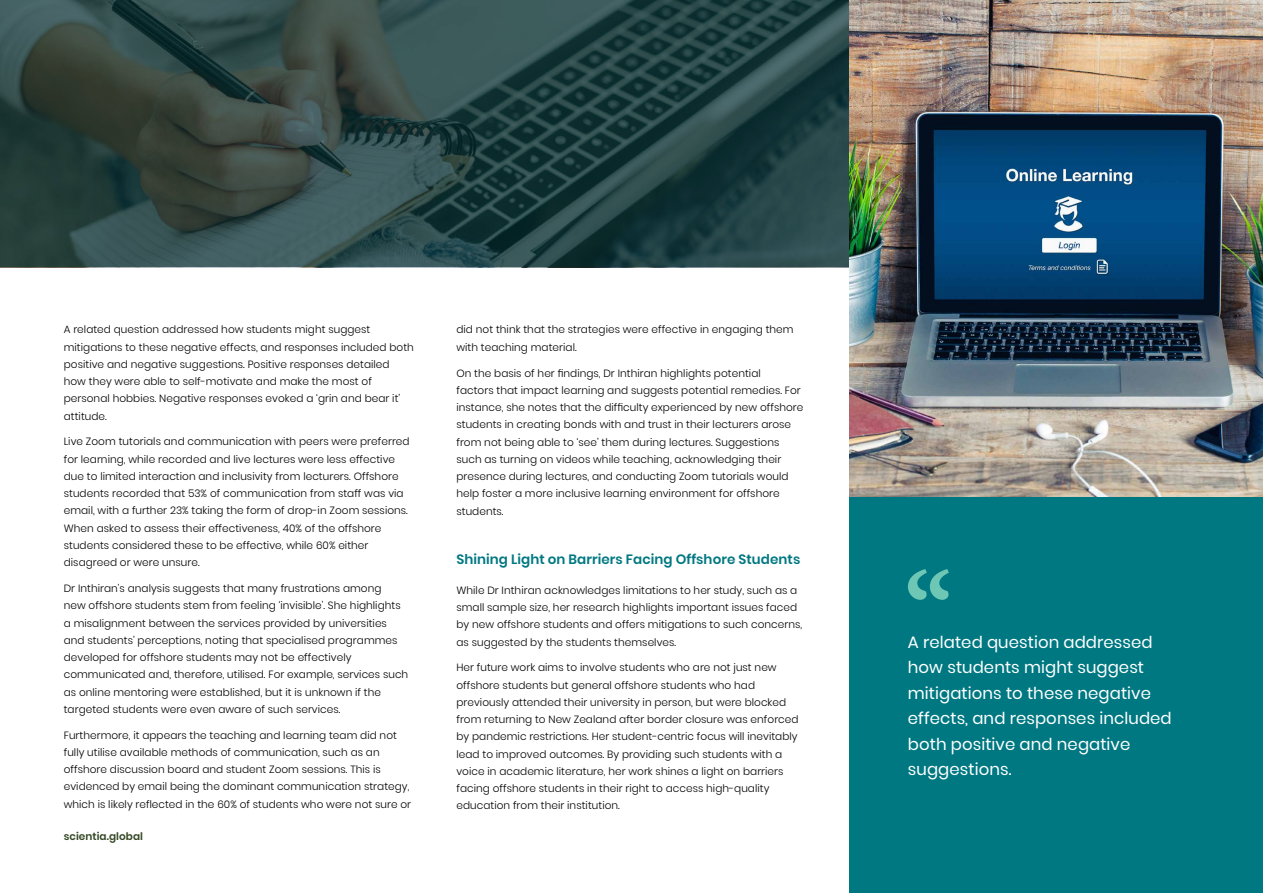
<style>
.page{position:relative;width:1263px;height:893px;background:#fff}
.page>*{position:absolute;margin:0;border:0;box-sizing:border-box;transform-origin:0 0}
.t1{font:16.5px/25.5px "Poppins";letter-spacing:.005em;color:#fff}
.t2{font:600 13.5px "Poppins";letter-spacing:.005em;color:#007882}
.t3{font:300 10.5px/17.2px "Poppins";letter-spacing:.005em;color:#000}
.t4{font:600 10.5px "Poppins";letter-spacing:.005em;color:#334724}
</style>
<div class="page">
<svg style="left:0;top:0;width:849px;height:267px;background:#2c4645"></svg>
<img style="left:849px;top:0;width:414px;height:497px">
<div style="left:849px;top:497px;width:414px;height:396px;background:#007882"></div>
<svg style="left:908px;top:569px;width:41px;height:31px"></svg>
<p class="t3" style="left:64px;top:321px;width:352px">A related question addressed how students might suggest mitigations to these negative effects, and responses included both positive and negative suggestions. Positive responses detailed how they were able to self-motivate and make the most of personal hobbies. Negative responses evoked a ‘grin and bear it’ attitude.</p>
<p class="t3" style="left:64px;top:433px;width:347px">Live Zoom tutorials and communication with peers were preferred for learning, while recorded and live lectures were less effective due to limited interaction and inclusivity from lecturers. Offshore students recorded that 53% of communication from staff was via email, with a further 23% taking the form of drop-in Zoom sessions.<br>When asked to assess their effectiveness, 40% of the offshore students considered these to be effective, while 60% either disagreed or were unsure.</p>
<p class="t3" style="left:64px;top:580px;width:346px">Dr Inthiran’s analysis suggests that many frustrations among<br>new offshore students stem from feeling ‘invisible’. She highlights a misalignment between the services provided by universities and students’ perceptions, noting that specialised programmes developed for offshore students may not be effectively communicated and, therefore, utilised. For example, services such as online mentoring were established, but it is unknown if the targeted students were even aware of such services.</p>
<p class="t3" style="left:64px;top:726px;width:349px">Furthermore, it appears the teaching and learning team did not fully utilise available methods of communication, such as an offshore discussion board and student Zoom sessions. This is evidenced by email being the dominant communication strategy, which is likely reflected in the 60% of students who were not sure or</p>
<p class="t4" style="left:64px;top:830px;width:81px">scientia.global</p>
<p class="t3" style="left:456px;top:321px;width:339px">did not think that the strategies were effective in engaging them with teaching material.</p>
<p class="t3" style="left:456px;top:364px;width:348px">On the basis of her findings, Dr Inthiran highlights potential<br>factors that impact learning and suggests potential remedies. For instance, she notes that the difficulty experienced by new offshore students in creating bonds with and trust in their lecturers arose from not being able to ‘see’ them during lectures. Suggestions such as turning on videos while teaching, acknowledging their presence during lectures, and conducting Zoom tutorials would help foster a more inclusive learning environment for offshore students.</p>
<p class="t2" style="left:456px;top:551px;width:345px">Shining Light on Barriers Facing Offshore Students</p>
<p class="t3" style="left:456px;top:581px;width:347px">While Dr Inthiran acknowledges limitations to her study, such as a small sample size, her research highlights important issues faced by new offshore students and offers mitigations to such concerns, as suggested by the students themselves.</p>
<p class="t3" style="left:456px;top:659px;width:344px">Her future work aims to involve students who are not just new offshore students but general offshore students who had previously attended their university in person, but were blocked from returning to New Zealand after border closure was enforced by pandemic restrictions. Her student-centric focus will inevitably lead to improved outcomes. By providing such students with a voice in academic literature, her work shines a light on barriers facing offshore students in their right to access high-quality education from their institution.</p>
<h1 class="t1" style="left:908px;top:629px;width:265px">A related question addressed how students might suggest mitigations to these negative effects, and responses included both positive and negative suggestions.</h1>
</div>
